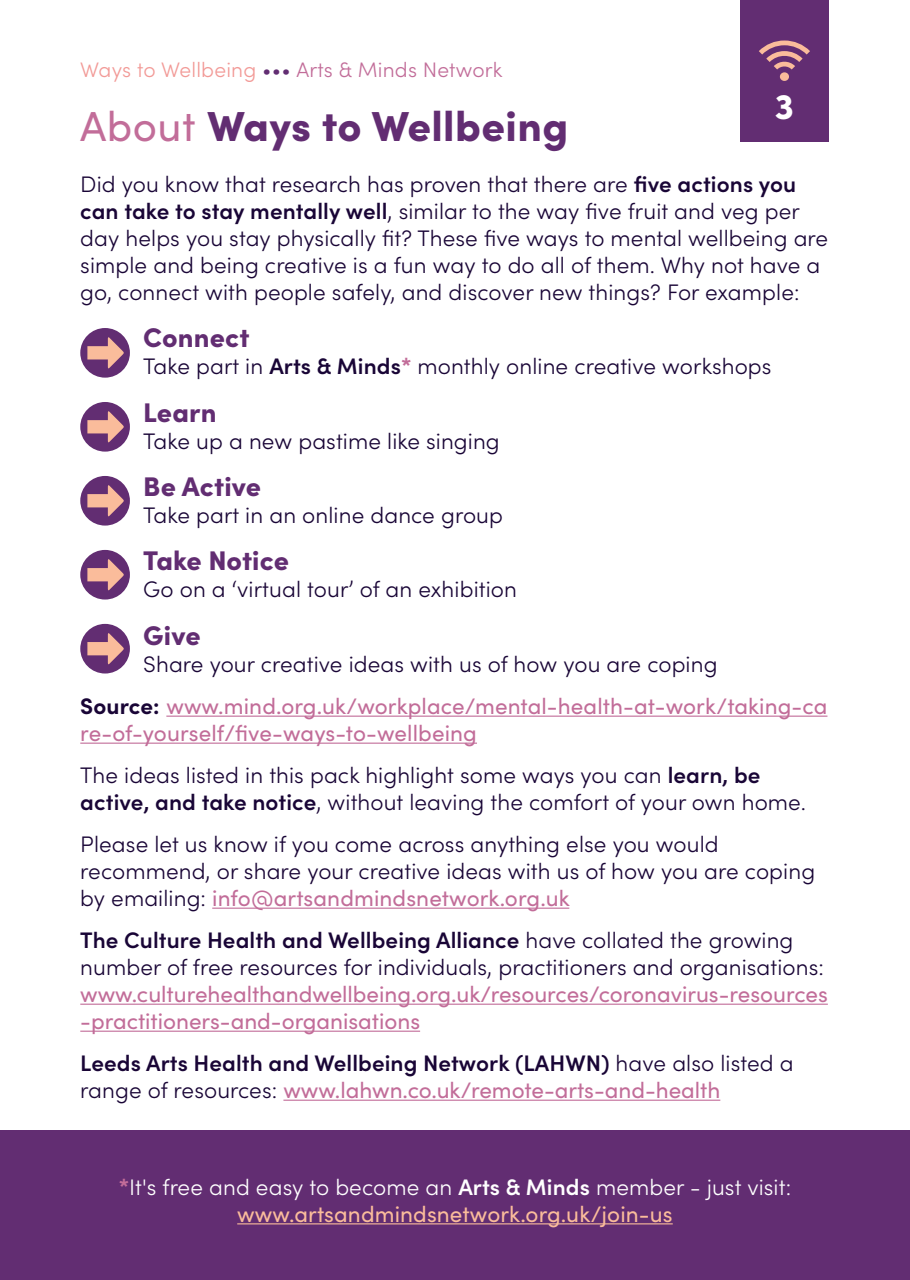
<style>
.page{position:relative;width:910px;height:1280px;background:#fff}
.page>*{position:absolute;margin:0;border:0;box-sizing:border-box;transform-origin:0 0}
.t1{font:900 42px "Sofia Pro";letter-spacing:.01em;color:#622d72}
.t2{font:900 36px "Sofia Pro";color:#fff}
.t3{font:900 27px "Sofia Pro";letter-spacing:.005em;color:#622d72}
.t4{font:300 22.5px/27px "Sofia Pro";letter-spacing:.005em;color:#190536}
.t5{font:22.5px/42px "Sofia Pro";color:#c26d99}
.t6{font:600 22.5px/27px "Sofia Pro";letter-spacing:.005em;color:#190536}
.t7{font:300 22.5px/27px "Sofia Pro";letter-spacing:.005em;color:#fff;text-align:center}
.t8{font:300 21px "Sofia Pro";letter-spacing:.01em;color:#c26d99}
.s1{color:#f29a97}
.s2{color:#622d72}
.s3{font-weight:400;color:#c26d99}
.s4{font-weight:600}
.s5{font-weight:900;color:#c26d99}
.s6{font-weight:300;color:#190536}
.s7{font-weight:700;color:#190536}
.s8{font-weight:300}
.s9{font-weight:400;color:#fabc9b}
</style>
<div class="page">
<div style="left:0;top:1131px;width:910px;height:149px;background:#622d72"></div>
<hr style="left:166px;top:716px;width:661px;height:1px;background:#c26d99">
<hr style="left:80px;top:743px;width:397px;height:1px;background:#c26d99">
<hr style="left:212px;top:908px;width:357px;height:1px;background:#c26d99">
<hr style="left:80px;top:1004px;width:748px;height:1px;background:#c26d99">
<hr style="left:80px;top:1031px;width:340px;height:1px;background:#c26d99">
<hr style="left:283px;top:1100px;width:437px;height:1px;background:#c26d99">
<div style="left:740px;top:0;width:89px;height:141px;background:#622d72"></div>
<div style="left:780px;top:72px;width:9px;height:9px;background:#fabc9b;border-radius:50%"></div>
<svg style="left:759px;top:41px;width:51px;height:28px"></svg>
<hr style="left:237px;top:1223px;width:436px;height:1px;background:#fabc9b">
<div style="left:80px;top:328px;width:50px;height:50px;background:#622d72;border-radius:50%"></div>
<svg style="left:87px;top:336px;width:37px;height:34px"></svg>
<div style="left:80px;top:402px;width:50px;height:50px;background:#622d72;border-radius:50%"></div>
<svg style="left:87px;top:410px;width:37px;height:33px"></svg>
<div style="left:80px;top:476px;width:50px;height:50px;background:#622d72;border-radius:50%"></div>
<svg style="left:87px;top:484px;width:37px;height:33px"></svg>
<div style="left:80px;top:550px;width:50px;height:49px;background:#622d72;border-radius:50%"></div>
<svg style="left:87px;top:558px;width:37px;height:33px"></svg>
<div style="left:80px;top:624px;width:50px;height:49px;background:#622d72;border-radius:50%"></div>
<svg style="left:87px;top:632px;width:37px;height:33px"></svg>
<p class="t8" style="left:80px;top:54px;width:424px"><span class="s1">Ways to Wellbeing</span> <span class="s2">•••</span> Arts &amp; Minds Network</p>
<h1 class="t1" style="left:80px;top:94px;width:489px"><span class="s3">About</span> Ways to Wellbeing</h1>
<h2 class="t2" style="left:775px;top:78px;width:21px">3</h2>
<p class="t4" style="left:80px;top:169px;width:749px">Did you know that research has proven that there are <span class="s4">five actions you can take to stay mentally well</span>, similar to the way five fruit and veg per day helps you stay physically fit? These five ways to mental wellbeing are simple and being creative is a fun way to do all of them. Why not have a go, connect with people safely, and discover new things? For example:</p>
<p class="t3" style="left:143px;top:317px;width:108px">Connect</p>
<p class="t4" style="left:143px;top:352px;width:630px">Take part in <span class="s4">Arts &amp; Minds</span><span class="s5">*</span> monthly online creative workshops</p>
<p class="t3" style="left:143px;top:391px;width:75px">Learn</p>
<p class="t4" style="left:143px;top:426px;width:358px">Take up a new pastime like singing</p>
<p class="t3" style="left:143px;top:465px;width:119px">Be Active</p>
<p class="t4" style="left:143px;top:500px;width:361px">Take part in an online dance group</p>
<p class="t3" style="left:143px;top:540px;width:147px">Take Notice</p>
<p class="t4" style="left:143px;top:575px;width:375px">Go on a ‘virtual tour’ of an exhibition</p>
<p class="t3" style="left:143px;top:614px;width:59px">Give</p>
<p class="t5" style="left:80px;top:642px;width:749px;text-indent:63px"><span class="s6">Share your creative ideas with us of how you are coping<br></span><span class="s7">Source:</span> www.mind.org.uk/workplace/mental-health-at-work/taking-ca</p>
<p class="t4" style="left:80px;top:711px;width:682px;line-height:42px"><span class="s3">re-of-yourself/five-ways-to-wellbeing<br></span>The ideas listed in this pack highlight some ways you can <span class="s4">learn, be</span></p>
<p class="t4" style="left:80px;top:780px;width:727px;line-height:42px"><span class="s4">active, and take notice</span>, without leaving the comfort of your own home.<br>Please let us know if you come across anything else you would</p>
<p class="t4" style="left:80px;top:856px;width:736px">recommend, or share your creative ideas with us of how you are coping by emailing: <span class="s3">info@artsandmindsnetwork.org.uk</span></p>
<p class="t4" style="left:80px;top:925px;width:745px"><span class="s4">The Culture Health and Wellbeing Alliance</span> have collated the growing number of free resources for individuals, practitioners and organisations:</p>
<p class="t5" style="left:80px;top:979px;width:749px;line-height:27px">www.culturehealthandwellbeing.org.uk/resources/coronavirus-resources -practitioners-and-organisations</p>
<p class="t6" style="left:80px;top:1048px;width:715px">Leeds Arts Health and Wellbeing Network (LAHWN) <span class="s8">have also listed a range of resources:</span> <span class="s3">www.lahwn.co.uk/remote-arts-and-health</span></p>
<p class="t7" style="left:119px;top:1172px;width:674px"><span class="s5">*</span>It's free and easy to become an <span class="s4">Arts &amp; Minds</span> member - just visit: <span class="s9">www.artsandmindsnetwork.org.uk/join-us</span></p>
</div>
